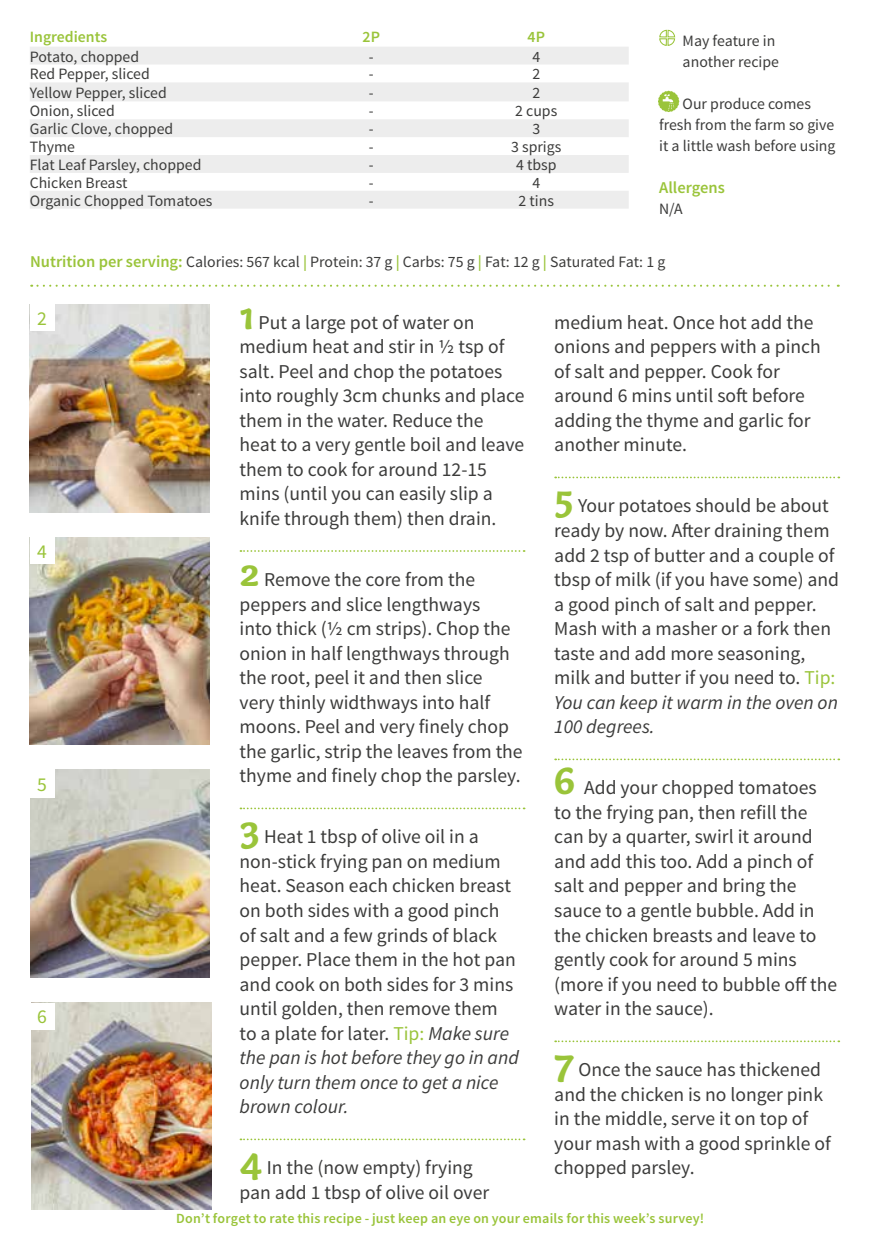
<style>
.page{position:relative;width:869px;height:1241px;background:#fff}
.page>*{position:absolute;margin:0;border:0;box-sizing:border-box;transform-origin:0 0}
.t1{font:19.6px/24.5px "Source Sans Pro";color:#3c3c3b}
.t2{font:19.6px "Source Sans Pro";color:#9ac43a}
.t3{font:600 16.45px "Source Sans Pro";color:#9ac43a}
.t4{font:15.75px/21px "Source Sans Pro";color:#3c3c3b}
.t5{font:600 15.75px "Source Sans Pro";color:#9ac43a}
.t6{font:600 14px "Source Sans Pro";letter-spacing:.015em;color:#9ac43a}
.s1{font-weight:600;font-size:16.45px;color:#9ac43a}
.s2{font-weight:600;color:#9ac43a}
.s3{font-family:"Capucine Basic";font-weight:700;font-size:41.12px;color:#9ac43a}
.s4{color:#9ac43a}
.s5{font-style:italic}
</style>
<div class="page">
<svg style="left:240px;top:550px;width:284px;height:2px"></svg>
<svg style="left:240px;top:807px;width:284px;height:2px"></svg>
<svg style="left:240px;top:1138px;width:284px;height:2px"></svg>
<svg style="left:555px;top:476px;width:283px;height:2px"></svg>
<svg style="left:555px;top:758px;width:283px;height:2px"></svg>
<svg style="left:555px;top:1040px;width:283px;height:2px"></svg>
<img style="left:31px;top:1002px;width:180px;height:207px">
<img style="left:30px;top:769px;width:180px;height:208px">
<img style="left:30px;top:304px;width:180px;height:208px">
<img style="left:30px;top:537px;width:180px;height:207px">
<svg style="left:31px;top:284px;width:807px;height:3px"></svg>
<svg style="left:659px;top:29px;width:16px;height:17px"></svg>
<svg style="left:30px;top:47px;width:598px;height:161px;fill:#ededed"></svg>
<div style="left:30px;top:304px;width:25px;height:26px;background:#fff"></div>
<div style="left:30px;top:537px;width:25px;height:26px;background:#fff"></div>
<div style="left:30px;top:769px;width:25px;height:29px;background:#fff"></div>
<div style="left:30px;top:1002px;width:25px;height:27px;background:#fff"></div>
<svg style="left:658px;top:91px;width:21px;height:21px"></svg>
<p class="t5" style="left:30px;top:26px;width:79px">Ingredients</p>
<p class="t5" style="left:362px;top:26px;width:19px">2P</p>
<p class="t5" style="left:527px;top:26px;width:19px">4P</p>
<p class="t4" style="left:30px;top:46px;width:111px">Potato, chopped</p>
<p class="t4" style="left:368px;top:46px;width:6px">-</p>
<p class="t4" style="left:532px;top:46px;width:9px">4</p>
<p class="t4" style="left:30px;top:64px;width:121px">Red Pepper, sliced</p>
<p class="t4" style="left:368px;top:64px;width:6px">-</p>
<p class="t4" style="left:532px;top:64px;width:9px">2</p>
<p class="t4" style="left:30px;top:82px;width:138px">Yellow Pepper, sliced</p>
<p class="t4" style="left:368px;top:82px;width:6px">-</p>
<p class="t4" style="left:532px;top:82px;width:9px">2</p>
<p class="t4" style="left:30px;top:101px;width:87px">Onion, sliced</p>
<p class="t4" style="left:368px;top:101px;width:6px">-</p>
<p class="t4" style="left:515px;top:101px;width:44px">2 cups</p>
<p class="t4" style="left:30px;top:119px;width:145px">Garlic Clove, chopped</p>
<p class="t4" style="left:368px;top:119px;width:6px">-</p>
<p class="t4" style="left:532px;top:119px;width:9px">3</p>
<p class="t4" style="left:30px;top:136px;width:47px">Thyme</p>
<p class="t4" style="left:368px;top:136px;width:6px">-</p>
<p class="t4" style="left:511px;top:136px;width:52px">3 sprigs</p>
<p class="t4" style="left:30px;top:154px;width:173px">Flat Leaf Parsley, chopped</p>
<p class="t4" style="left:368px;top:154px;width:6px">-</p>
<p class="t4" style="left:515px;top:154px;width:42px">4 tbsp</p>
<p class="t4" style="left:30px;top:172px;width:99px">Chicken Breast</p>
<p class="t4" style="left:368px;top:172px;width:6px">-</p>
<p class="t4" style="left:532px;top:172px;width:9px">4</p>
<p class="t4" style="left:30px;top:190px;width:184px">Organic Chopped Tomatoes</p>
<p class="t4" style="left:368px;top:190px;width:6px">-</p>
<p class="t4" style="left:518px;top:190px;width:37px">2 tins</p>
<p class="t4" style="left:682px;top:30px;width:98px">May feature in another recipe</p>
<p class="t4" style="left:659px;top:93px;width:178px;text-align:center">Our produce comes<br>fresh from the farm so give it a little wash before using</p>
<p class="t3" style="left:659px;top:177px;width:67px">Allergens</p>
<p class="t4" style="left:659px;top:198px;width:25px">N/A</p>
<p class="t4" style="left:30px;top:252px;width:636px"><span class="s1">Nutrition per serving:</span> Calories: 567 kcal <span class="s2">|</span> Protein: 37 g <span class="s2">|</span> Carbs: 75 g <span class="s2">|</span> Fat: 12 g <span class="s2">|</span> Saturated Fat: 1 g</p>
<p class="t2" style="left:37px;top:306px;width:11px">2</p>
<p class="t2" style="left:37px;top:539px;width:11px">4</p>
<p class="t2" style="left:37px;top:772px;width:11px">5</p>
<p class="t2" style="left:37px;top:1004px;width:11px">6</p>
<p class="t1" style="left:239px;top:310px;width:286px"><span class="s3">1</span> Put a large pot of water on medium heat and stir in ½ tsp of salt. Peel and chop the potatoes into roughly 3cm chunks and place them in the water. Reduce the heat to a very gentle boil and leave them to cook for around 12-15 mins (until you can easily slip a knife through them) then drain.</p>
<p class="t1" style="left:239px;top:567px;width:284px"><span class="s3">2</span> Remove the core from the peppers and slice lengthways<br>into thick (½ cm strips). Chop the onion in half lengthways through the root, peel it and then slice<br>very thinly widthways into half moons. Peel and very finely chop the garlic, strip the leaves from the thyme and finely chop the parsley.</p>
<p class="t1" style="left:239px;top:824px;width:281px"><span class="s3">3</span> Heat 1 tbsp of olive oil in a non-stick frying pan on medium heat. Season each chicken breast on both sides with a good pinch of salt and a few grinds of black pepper. Place them in the hot pan and cook on both sides for 3 mins until golden, then remove them to a plate for later. <span class="s4">Tip:</span> <span class="s5">Make sure the pan is hot before they go in and only turn them once to get a nice brown colour.</span></p>
<p class="t1" style="left:554px;top:310px;width:268px">medium heat. Once hot add the onions and peppers with a pinch of salt and pepper. Cook for around 6 mins until soft before adding the thyme and garlic for another minute.</p>
<p class="t1" style="left:554px;top:494px;width:286px"><span class="s3">5</span> Your potatoes should be about ready by now. After draining them add 2 tsp of butter and a couple of tbsp of milk (if you have some) and a good pinch of salt and pepper.<br>Mash with a masher or a fork then taste and add more seasoning, milk and butter if you need to. <span class="s4">Tip:<br></span><span class="s5">You can keep it warm in the oven on<br>100 degrees.</span></p>
<p class="t1" style="left:554px;top:775px;width:284px"><span class="s3">6</span> Add your chopped tomatoes to the frying pan, then refill the can by a quarter, swirl it around and add this too. Add a pinch of salt and pepper and bring the sauce to a gentle bubble. Add in the chicken breasts and leave to gently cook for around 5 mins (more if you need to bubble off the water in the sauce).</p>
<p class="t1" style="left:554px;top:1057px;width:278px"><span class="s3">7</span> Once the sauce has thickened and the chicken is no longer pink in the middle, serve it on top of your mash with a good sprinkle of chopped parsley.</p>
<p class="t6" style="left:176px;top:1209px;width:529px">Don’t forget to rate this recipe - just keep an eye on your emails for this week’s survey!</p>
<p class="t1" style="left:239px;top:1155px;width:251px"><span class="s3">4</span> In the (now empty) frying pan add 1 tbsp of olive oil over</p>
</div>
